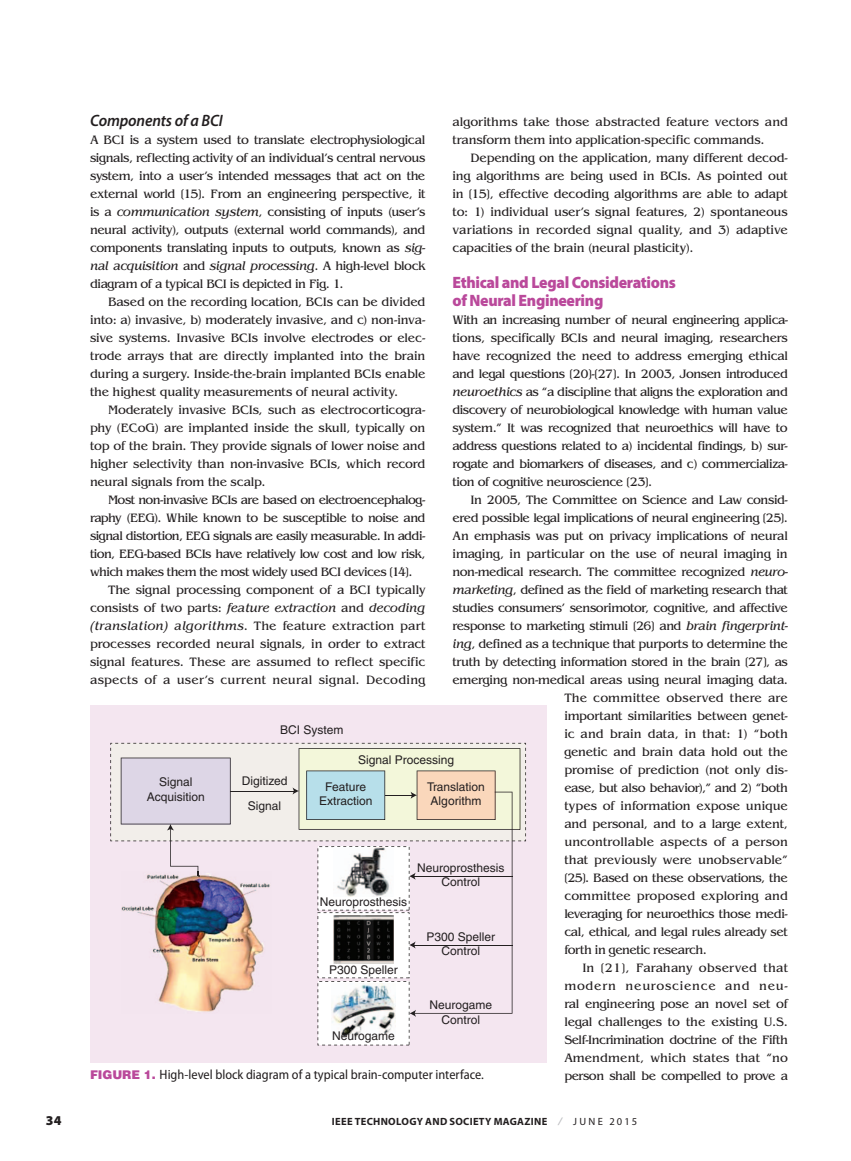
<style>
.page{position:relative;width:851px;height:1161px;background:#fff}
.page>*{position:absolute;margin:0;border:0;box-sizing:border-box;transform-origin:0 0}
.t1{font:900 16.5px/18px "Myriad Pro";letter-spacing:-.02em;color:#ba499b;scale:.95 1}
.t2{font:italic 600 16.5px "Myriad Pro";letter-spacing:-.01em;color:#231f20;scale:.95 1}
.t3{font:semi-condensed 13.5px "Myriad Pro";color:#231f20}
.t4{font:900 13.5px "Myriad Pro";color:#231f20}
.t5{font:12.75px/18px "Benguiat Std";letter-spacing:-.02em;color:#231f20;text-align:justify}
.t6{font:12.75px "Benguiat Std";letter-spacing:.005em;color:#231f20}
.t7{font:12.75px "Benguiat Std";letter-spacing:-.04em;color:#231f20}
.t8{font:12.75px "Benguiat Std";color:#231f20}
.t9{font:12.75px "Benguiat Std";letter-spacing:.01em;color:#231f20}
.t10{font:12.75px "Benguiat Std";letter-spacing:.055em;color:#231f20}
.t11{font:12px/14.4px "Helvetica";color:#231f20;text-align:center}
.t12{font:700 10.5px "Myriad Pro";letter-spacing:.03em;color:#231f20}
.t13{font:10.5px "Myriad Pro";letter-spacing:.21em;color:#231f20}
.s1{font-style:italic}
.s2{font-family:"Helvetica LT Std";font-weight:900;font-stretch:normal;font-size:12px;color:#ba499b}
.s3{font-family:"Helvetica LT Std";font-weight:900;color:#bcbdc0}
</style>
<div class="page">
<div style="left:90px;top:706px;width:456px;height:357px;background:#f4e6f0"></div>
<svg style="left:110px;top:743px;width:416px;height:302px"></svg>
<img style="left:334px;top:847px;width:59px;height:50px">
<img style="left:333px;top:916px;width:60px;height:47px">
<img style="left:331px;top:983px;width:64px;height:53px">
<p class="t2" style="left:90px;top:111px;width:141px">Components of a BCI</p>
<p class="t5" style="left:90px;top:131px;width:337px">A BCI is a system used to translate electrophysiological signals, reflecting activity of an individual’s central nervous system, into a user’s intended messages that act on the external world [15]. From an engineering perspective, it is a <span class="s1">communication system</span>, consisting of inputs (user’s neural activity), outputs (external world commands), and components translating inputs to outputs, known as <span class="s1">sig&shy;nal acquisition</span> and <span class="s1">signal processing</span>. A high-level block diagram of a typical BCI is depicted in Fig. 1.</p>
<p class="t5" style="left:90px;top:293px;width:337px;text-indent:18px">Based on the recording location, BCIs can be divided into: a) invasive, b) moderately invasive, and c) non-inva&shy;sive systems. Invasive BCIs involve electrodes or elec&shy;trode arrays that are directly implanted into the brain during a surgery. Inside-the-brain implanted BCIs enable the highest quality measurements of neural activity.</p>
<p class="t5" style="left:90px;top:401px;width:337px;text-indent:18px">Moderately invasive BCIs, such as electrocorticogra&shy;phy (ECoG) are implanted inside the skull, typically on top of the brain. They provide signals of lower noise and higher selectivity than non-invasive BCIs, which record neural signals from the scalp.</p>
<p class="t5" style="left:90px;top:491px;width:337px;text-indent:18px">Most non-invasive BCIs are based on electroencephalog&shy;raphy (EEG). While known to be susceptible to noise and signal distortion, EEG signals are easily measurable. In addi&shy;tion, EEG-based BCIs have relatively low cost and low risk, which makes them the most widely used BCI devices [14].</p>
<p class="t5" style="left:90px;top:581px;width:337px;text-indent:18px">The signal processing component of a BCI typically consists of two parts: <span class="s1">feature extraction</span> and <span class="s1">decoding (translation) algorithms</span>. The feature extraction part processes recorded neural signals, in order to extract signal features. These are assumed to reflect specific aspects of a user’s current neural signal. Decoding</p>
<p class="t5" style="left:452px;top:113px;width:337px">algorithms take those abstracted feature vectors and transform them into application-specific commands.</p>
<p class="t5" style="left:452px;top:149px;width:337px;text-indent:18px">Depending on the application, many different decod&shy;ing algorithms are being used in BCIs. As pointed out in [15], effective decoding algorithms are able to adapt to: 1) individual user’s signal features, 2) spontaneous variations in recorded signal quality, and 3) adaptive capacities of the brain (neural plasticity).</p>
<p class="t1" style="left:452px;top:274px;width:237px">Ethical and Legal Considerations of Neural Engineering</p>
<p class="t5" style="left:452px;top:311px;width:337px">With an increasing number of neural engineering applica&shy;tions, specifically BCIs and neural imaging, researchers have recognized the need to address emerging ethical and legal questions [20]-[27]. In 2003, Jonsen introduced <span class="s1">neuroethics</span> as “a discipline that aligns the exploration and discovery of neurobiological knowledge with human value system.” It was recognized that neuroethics will have to address questions related to a) incidental findings, b) sur&shy;rogate and biomarkers of diseases, and c) commercializa&shy;tion of cognitive neuroscience [23].</p>
<p class="t5" style="left:470px;top:491px;width:319px">In 2005, The Committee on Science and Law consid-</p>
<p class="t5" style="left:452px;top:509px;width:337px">ered possible legal implications of neural engineering [25].</p>
<p class="t5" style="left:452px;top:527px;width:337px">An emphasis was put on privacy implications of neural</p>
<p class="t5" style="left:452px;top:545px;width:337px">imaging, in particular on the use of neural imaging in</p>
<p class="t5" style="left:452px;top:563px;width:337px">non-medical research. The committee recognized <span class="s1">neuro-</span></p>
<p class="t5" style="left:452px;top:581px;width:337px"><span class="s1">marketing</span>, defined as the field of marketing research that</p>
<p class="t5" style="left:452px;top:599px;width:337px">studies consumers’ sensorimotor, cognitive, and affective</p>
<p class="t5" style="left:452px;top:617px;width:337px">response to marketing stimuli [26] and <span class="s1">brain fingerprint-</span></p>
<p class="t5" style="left:452px;top:635px;width:337px"><span class="s1">ing</span>, defined as a technique that purports to determine the</p>
<p class="t5" style="left:452px;top:653px;width:337px">truth by detecting information stored in the brain [27], as</p>
<p class="t5" style="left:452px;top:671px;width:337px">emerging non-medical areas using neural imaging data.</p>
<p class="t6" style="left:564px;top:691px;width:225px">The committee observed there are</p>
<p class="t5" style="left:564px;top:707px;width:225px">important similarities between genet-</p>
<p class="t9" style="left:564px;top:727px;width:225px">ic and brain data, in that: 1) “both</p>
<p class="t5" style="left:564px;top:743px;width:225px">genetic and brain data hold out the</p>
<p class="t5" style="left:564px;top:761px;width:225px">promise of prediction (not only dis-</p>
<p class="t5" style="left:564px;top:779px;width:225px">ease, but also behavior),” and 2) “both</p>
<p class="t5" style="left:564px;top:797px;width:225px">types of information expose unique</p>
<p class="t5" style="left:564px;top:815px;width:225px">and personal, and to a large extent,</p>
<p class="t6" style="left:564px;top:835px;width:225px">uncontrollable aspects of a person</p>
<p class="t8" style="left:564px;top:853px;width:225px">that previously were unobservable”</p>
<p class="t5" style="left:564px;top:869px;width:225px">[25]. Based on these observations, the</p>
<p class="t8" style="left:564px;top:889px;width:225px">committee proposed exploring and</p>
<p class="t5" style="left:564px;top:905px;width:225px">leveraging for neuroethics those medi-</p>
<p class="t5" style="left:564px;top:923px;width:225px">cal, ethical, and legal rules already set</p>
<p class="t5" style="left:564px;top:941px;width:144px">forth in genetic research.</p>
<p class="t9" style="left:582px;top:961px;width:207px">In [21], Farahany observed that</p>
<p class="t10" style="left:564px;top:979px;width:225px">modern neuroscience and neu-</p>
<p class="t5" style="left:564px;top:995px;width:225px">ral engineering pose an novel set of</p>
<p class="t5" style="left:564px;top:1013px;width:225px">legal challenges to the existing U.S.</p>
<p class="t7" style="left:564px;top:1033px;width:225px">Self-Incrimination doctrine of the Fifth</p>
<p class="t6" style="left:564px;top:1051px;width:225px">Amendment, which states that “no</p>
<p class="t3" style="left:90px;top:1067px;width:395px"><span class="s2">FIGURE 1.</span> High-level block diagram of a typical brain-computer interface.</p>
<p class="t7" style="left:564px;top:1069px;width:225px">person shall be compelled to prove a</p>
<p class="t11" style="left:280px;top:723px;width:65px">BCI System</p>
<p class="t11" style="left:358px;top:752px;width:98px">Signal Processing</p>
<p class="t11" style="left:319px;top:779px;width:55px">Feature<br>Extraction</p>
<p class="t11" style="left:427px;top:779px;width:59px;text-align:left">Translation<br>Algorithm</p>
<p class="t11" style="left:242px;top:768px;width:47px;line-height:25px">Digitized<br>Signal</p>
<p class="t11" style="left:147px;top:775px;width:60px">Signal<br>Acquisition</p>
<p class="t11" style="left:417px;top:861px;width:89px">Neuroprosthesis<br>Control</p>
<p class="t11" style="left:320px;top:895px;width:89px">Neuroprosthesis</p>
<p class="t11" style="left:426px;top:930px;width:70px">P300 Speller<br>Control</p>
<p class="t11" style="left:329px;top:962px;width:70px">P300 Speller</p>
<p class="t11" style="left:429px;top:998px;width:64px">Neurogame<br>Control</p>
<p class="t11" style="left:332px;top:1028px;width:64px">Neurogame</p>
<p class="t4" style="left:46px;top:1113px;width:17px">34</p>
<p class="t12" style="left:332px;top:1116px;width:216px">IEEE TECHNOLOGY AND SOCIETY MAGAZINE</p>
<p class="t13" style="left:559px;top:1116px;width:79px"><span class="s3">∕</span> JUNE 2015</p>
</div>
